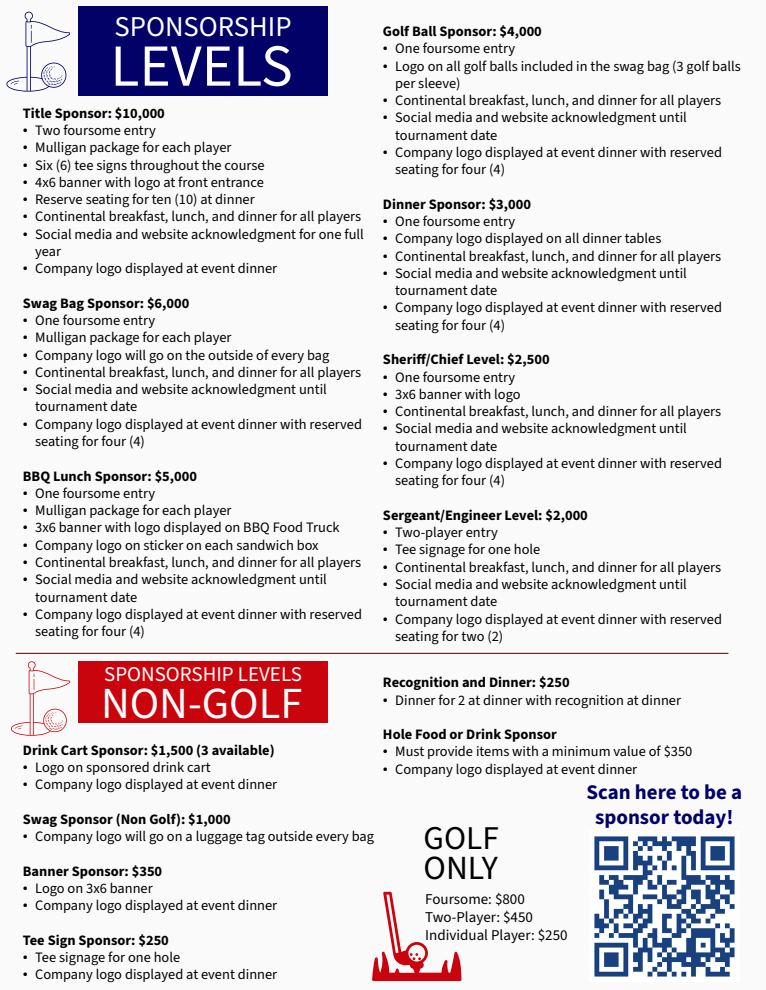
<style>
.page{position:relative;width:766px;height:990px;background:#fff}
.page>*{position:absolute;margin:0;border:0;box-sizing:border-box;transform-origin:0 0}
.t1{font:59.68px "Source Sans 3";color:#fff}
.t2{font:44.36px "Source Sans 3";color:#fff}
.t3{font:33.8px "Source Sans 3";color:#000}
.t4{font:33.2px "Source Sans 3";color:#000}
.t5{font:28.64px "Source Sans 3";color:#fff}
.t6{font:20.96px "Source Sans 3";color:#fff}
.t7{font:700 20.92px/25.1px "Source Sans 3";color:#010168;text-align:center}
.t8{font:15px/18px "Source Sans 3";color:#000}
.t9{font:14.4px/17.3px "Source Sans 3";color:#000}
.t10{font:700 14.4px "Source Sans 3";color:#000}
.s1{font-family:"Times New Roman"}
</style>
<div class="page">
<div style="left:0;top:0;width:765px;height:990px;background:#fafafa"></div>
<div style="left:78px;top:661px;width:250px;height:62px;background:#c9040d"></div>
<div style="left:78px;top:7px;width:250px;height:89px;background:#010168"></div>
<hr style="left:16px;top:653px;width:712px;height:1px;background:#6e2525">
<svg style="left:6px;top:12px;width:64px;height:80px"></svg>
<svg style="left:11px;top:661px;width:59px;height:75px"></svg>
<svg style="left:372px;top:892px;width:89px;height:89px"></svg>
<img style="left:594px;top:836px;width:141px;height:141px">
<h3 class="t5" style="left:114px;top:9px;width:178px">SPONSORSHIP</h3>
<h1 class="t1" style="left:110px;top:29px;width:184px">LEVELS</h1>
<p class="t10" style="left:23px;top:103px;width:143px">Title Sponsor: $10,000</p>
<p class="t9" style="left:23px;top:122px;width:134px"><span class="s1">•</span> Two foursome entry</p>
<p class="t9" style="left:23px;top:139px;width:210px"><span class="s1">•</span> Mulligan package for each player</p>
<p class="t9" style="left:23px;top:156px;width:243px"><span class="s1">•</span> Six (6) tee signs throughout the course</p>
<p class="t9" style="left:23px;top:173px;width:242px"><span class="s1">•</span> 4x6 banner with logo at front entrance</p>
<p class="t9" style="left:23px;top:191px;width:233px"><span class="s1">•</span> Reserve seating for ten (10) at dinner</p>
<p class="t9" style="left:23px;top:208px;width:339px"><span class="s1">•</span> Continental breakfast, lunch, and dinner for all players</p>
<p class="t9" style="left:35px;top:225px;width:330px;text-indent:-12px"><span class="s1">•</span> Social media and website acknowledgment for one full year</p>
<p class="t9" style="left:23px;top:260px;width:255px"><span class="s1">•</span> Company logo displayed at event dinner</p>
<p class="t10" style="left:23px;top:294px;width:168px">Swag Bag Sponsor: $6,000</p>
<p class="t9" style="left:23px;top:312px;width:134px"><span class="s1">•</span> One foursome entry</p>
<p class="t9" style="left:23px;top:329px;width:210px"><span class="s1">•</span> Mulligan package for each player</p>
<p class="t9" style="left:23px;top:346px;width:308px"><span class="s1">•</span> Company logo will go on the outside of every bag</p>
<p class="t9" style="left:23px;top:363px;width:339px"><span class="s1">•</span> Continental breakfast, lunch, and dinner for all players</p>
<p class="t9" style="left:35px;top:381px;width:293px;text-indent:-12px"><span class="s1">•</span> Social media and website acknowledgment until tournament date</p>
<p class="t9" style="left:35px;top:415px;width:328px;text-indent:-12px"><span class="s1">•</span> Company logo displayed at event dinner with reserved seating for four (4)</p>
<p class="t10" style="left:23px;top:466px;width:175px">BBQ Lunch Sponsor: $5,000</p>
<p class="t9" style="left:23px;top:484px;width:134px"><span class="s1">•</span> One foursome entry</p>
<p class="t9" style="left:23px;top:502px;width:210px"><span class="s1">•</span> Mulligan package for each player</p>
<p class="t9" style="left:23px;top:519px;width:318px"><span class="s1">•</span> 3x6 banner with logo displayed on BBQ Food Truck</p>
<p class="t9" style="left:23px;top:536px;width:297px"><span class="s1">•</span> Company logo on sticker on each sandwich box</p>
<p class="t9" style="left:23px;top:554px;width:339px"><span class="s1">•</span> Continental breakfast, lunch, and dinner for all players</p>
<p class="t9" style="left:35px;top:571px;width:293px;text-indent:-12px"><span class="s1">•</span> Social media and website acknowledgment until tournament date</p>
<p class="t9" style="left:35px;top:605px;width:328px;text-indent:-12px"><span class="s1">•</span> Company logo displayed at event dinner with reserved seating for four (4)</p>
<h3 class="t6" style="left:104px;top:661px;width:199px">SPONSORSHIP LEVELS</h3>
<h2 class="t2" style="left:101px;top:675px;width:202px">NON-GOLF</h2>
<p class="t10" style="left:23px;top:740px;width:253px">Drink Cart Sponsor: $1,500 (3 available)</p>
<p class="t9" style="left:23px;top:758px;width:189px"><span class="s1">•</span> Logo on sponsored drink cart</p>
<p class="t9" style="left:23px;top:776px;width:255px"><span class="s1">•</span> Company logo displayed at event dinner</p>
<p class="t10" style="left:23px;top:809px;width:209px">Swag Sponsor (Non Golf): $1,000</p>
<p class="t9" style="left:23px;top:828px;width:352px"><span class="s1">•</span> Company logo will go on a luggage tag outside every bag</p>
<p class="t10" style="left:23px;top:861px;width:141px">Banner Sponsor: $350</p>
<p class="t9" style="left:23px;top:879px;width:131px"><span class="s1">•</span> Logo on 3x6 banner</p>
<p class="t9" style="left:23px;top:897px;width:255px"><span class="s1">•</span> Company logo displayed at event dinner</p>
<p class="t10" style="left:23px;top:930px;width:147px">Tee Sign Sponsor: $250</p>
<p class="t9" style="left:23px;top:948px;width:159px"><span class="s1">•</span> Tee signage for one hole</p>
<p class="t9" style="left:23px;top:966px;width:255px"><span class="s1">•</span> Company logo displayed at event dinner</p>
<p class="t10" style="left:383px;top:22px;width:160px">Golf Ball Sponsor: $4,000</p>
<p class="t9" style="left:383px;top:40px;width:134px"><span class="s1">•</span> One foursome entry</p>
<p class="t9" style="left:395px;top:57px;width:347px;text-indent:-12px"><span class="s1">•</span> Logo on all golf balls included in the swag bag (3 golf balls per sleeve)</p>
<p class="t9" style="left:383px;top:92px;width:339px"><span class="s1">•</span> Continental breakfast, lunch, and dinner for all players</p>
<p class="t9" style="left:395px;top:109px;width:293px;text-indent:-12px"><span class="s1">•</span> Social media and website acknowledgment until tournament date</p>
<p class="t9" style="left:395px;top:144px;width:328px;text-indent:-12px"><span class="s1">•</span> Company logo displayed at event dinner with reserved seating for four (4)</p>
<p class="t10" style="left:383px;top:195px;width:149px">Dinner Sponsor: $3,000</p>
<p class="t9" style="left:383px;top:213px;width:134px"><span class="s1">•</span> One foursome entry</p>
<p class="t9" style="left:383px;top:230px;width:280px"><span class="s1">•</span> Company logo displayed on all dinner tables</p>
<p class="t9" style="left:383px;top:247px;width:339px"><span class="s1">•</span> Continental breakfast, lunch, and dinner for all players</p>
<p class="t9" style="left:395px;top:265px;width:293px;text-indent:-12px"><span class="s1">•</span> Social media and website acknowledgment until tournament date</p>
<p class="t9" style="left:395px;top:299px;width:328px;text-indent:-12px"><span class="s1">•</span> Company logo displayed at event dinner with reserved seating for four (4)</p>
<p class="t10" style="left:383px;top:350px;width:168px">Sheriff/Chief Level: $2,500</p>
<p class="t9" style="left:383px;top:368px;width:134px"><span class="s1">•</span> One foursome entry</p>
<p class="t9" style="left:383px;top:385px;width:139px"><span class="s1">•</span> 3x6 banner with logo</p>
<p class="t9" style="left:383px;top:403px;width:339px"><span class="s1">•</span> Continental breakfast, lunch, and dinner for all players</p>
<p class="t9" style="left:395px;top:420px;width:293px;text-indent:-12px"><span class="s1">•</span> Social media and website acknowledgment until tournament date</p>
<p class="t9" style="left:395px;top:455px;width:328px;text-indent:-12px"><span class="s1">•</span> Company logo displayed at event dinner with reserved seating for four (4)</p>
<p class="t10" style="left:383px;top:506px;width:206px">Sergeant/Engineer Level: $2,000</p>
<p class="t9" style="left:383px;top:524px;width:116px"><span class="s1">•</span> Two-player entry</p>
<p class="t9" style="left:383px;top:541px;width:159px"><span class="s1">•</span> Tee signage for one hole</p>
<p class="t9" style="left:383px;top:558px;width:339px"><span class="s1">•</span> Continental breakfast, lunch, and dinner for all players</p>
<p class="t9" style="left:395px;top:576px;width:293px;text-indent:-12px"><span class="s1">•</span> Social media and website acknowledgment until tournament date</p>
<p class="t9" style="left:395px;top:610px;width:328px;text-indent:-12px"><span class="s1">•</span> Company logo displayed at event dinner with reserved seating for two (2)</p>
<p class="t10" style="left:383px;top:673px;width:188px">Recognition and Dinner: $250</p>
<p class="t9" style="left:383px;top:691px;width:299px"><span class="s1">•</span> Dinner for 2 at dinner with recognition at dinner</p>
<p class="t10" style="left:383px;top:725px;width:175px">Hole Food or Drink Sponsor</p>
<p class="t9" style="left:383px;top:743px;width:310px"><span class="s1">•</span> Must provide items with a minimum value of $350</p>
<p class="t9" style="left:383px;top:760px;width:255px"><span class="s1">•</span> Company logo displayed at event dinner</p>
<h3 class="t4" style="left:423px;top:817px;width:77px">GOLF</h3>
<h3 class="t3" style="left:423px;top:846px;width:76px">ONLY</h3>
<p class="t8" style="left:425px;top:890px;width:144px">Foursome: $800<br>Two-Player: $450<br>Individual Player: $250</p>
<h3 class="t7" style="left:586px;top:780px;width:157px">Scan here to be a sponsor today!</h3>
</div>
